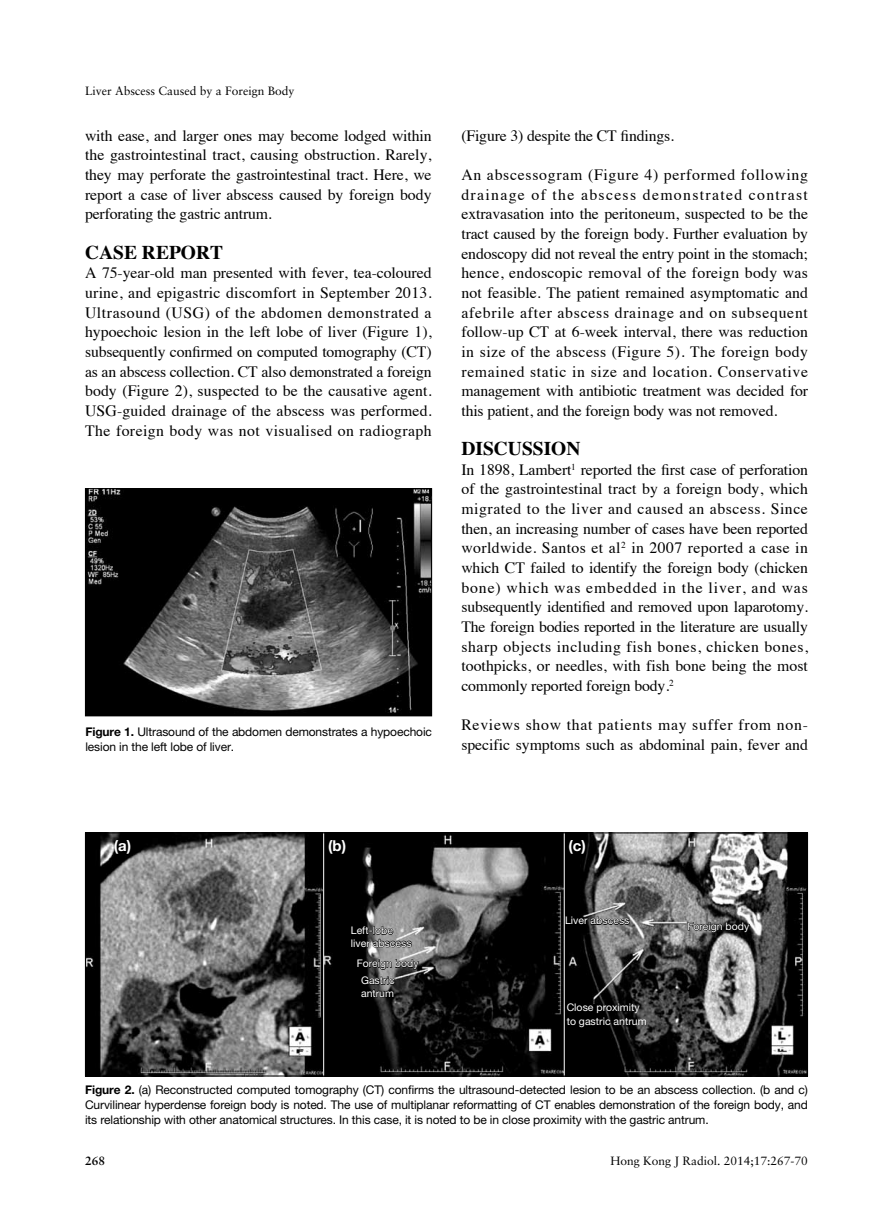
<style>
.page{position:relative;width:893px;height:1229px;background:#fff}
.page>*{position:absolute;margin:0;border:0;box-sizing:border-box;transform-origin:0 0}
.t1{font:700 19.5px "Times";color:#000}
.t2{font:15.75px/19.6px "Times";color:#000;text-align:justify}
.t3{font:700 15px "Helvetica Neue";color:#fff}
.t4{font:12px/15px "Helvetica Neue";letter-spacing:-.01em;color:#000}
.t5{font:12px "Sabon";color:#000}
.t6{font:700 12px "Sabon";color:#000}
.t7{font:10.5px/12.6px "Helvetica Neue";color:#fff}
.s1{font-weight:700}
</style>
<div class="page">
<img style="left:87px;top:490px;width:343px;height:224px">
<div style="left:85px;top:488px;width:347px;height:228px;border:1px solid #000"></div>
<img style="left:87px;top:834px;width:719px;height:240px">
<hr style="left:323px;top:833px;width:1px;height:243px;background:#fff">
<hr style="left:564px;top:833px;width:1px;height:243px;background:#fff">
<div style="left:85px;top:832px;width:723px;height:244px;border:1px solid #000"></div>
<svg style="left:565px;top:916px;width:65px;height:12px"></svg>
<svg style="left:351px;top:926px;width:61px;height:24px"></svg>
<svg style="left:687px;top:922px;width:63px;height:11px"></svg>
<svg style="left:357px;top:959px;width:62px;height:39px"></svg>
<p class="t5" style="left:85px;top:84px;width:211px">Liver Abscess Caused by a Foreign Body</p>
<p class="t2" style="left:85px;top:124px;width:348px">with ease, and larger ones may become lodged within the gastrointestinal tract, causing obstruction. Rarely, they may perforate the gastrointestinal tract. Here, we report a case of liver abscess caused by foreign body perforating the gastric antrum.</p>
<p class="t1" style="left:85px;top:233px;width:140px">CASE REPORT</p>
<p class="t2" style="left:85px;top:262px;width:348px">A 75-year-old man presented with fever, tea-coloured urine, and epigastric discomfort in September 2013.<br>Ultrasound (USG) of the abdomen demonstrated a hypoechoic lesion in the left lobe of liver (Figure 1), subsequently confirmed on computed tomography (CT) as an abscess collection. CT also demonstrated a foreign body (Figure 2), suspected to be the causative agent.<br>USG-guided drainage of the abscess was performed.<br>The foreign body was not visualised on radiograph</p>
<p class="t4" style="left:85px;top:724px;width:348px"><span class="s1">Figure 1.</span> Ultrasound of the abdomen demonstrates a hypoechoic lesion in the left lobe of liver.</p>
<p class="t2" style="left:461px;top:124px;width:214px">(Figure 3) despite the CT findings.</p>
<p class="t2" style="left:461px;top:164px;width:348px">An abscessogram (Figure 4) performed following drainage of the abscess demonstrated contrast extravasation into the peritoneum, suspected to be the tract caused by the foreign body. Further evaluation by endoscopy did not reveal the entry point in the stomach; hence, endoscopic removal of the foreign body was not feasible. The patient remained asymptomatic and afebrile after abscess drainage and on subsequent follow-up CT at 6-week interval, there was reduction in size of the abscess (Figure 5). The foreign body remained static in size and location. Conservative management with antibiotic treatment was decided for this patient, and the foreign body was not removed.</p>
<p class="t1" style="left:461px;top:430px;width:121px">DISCUSSION</p>
<p class="t2" style="left:461px;top:458px;width:348px">In 1898, Lambert<sup>1</sup> reported the first case of perforation of the gastrointestinal tract by a foreign body, which migrated to the liver and caused an abscess. Since then, an increasing number of cases have been reported worldwide. Santos et al<sup>2</sup> in 2007 reported a case in which CT failed to identify the foreign body (chicken bone) which was embedded in the liver, and was subsequently identified and removed upon laparotomy.<br>The foreign bodies reported in the literature are usually sharp objects including fish bones, chicken bones, toothpicks, or needles, with fish bone being the most commonly reported foreign body.<sup>2</sup></p>
<p class="t2" style="left:461px;top:714px;width:348px">Reviews show that patients may suffer from non&shy;specific symptoms such as abdominal pain, fever and</p>
<p class="t3" style="left:114px;top:837px;width:19px">(a)</p>
<p class="t3" style="left:328px;top:837px;width:20px">(b)</p>
<p class="t3" style="left:568px;top:837px;width:19px">(c)</p>
<p class="t7" style="left:565px;top:914px;width:66px">Liver abscess</p>
<p class="t7" style="left:351px;top:924px;width:62px">Left-lobe liver abscess</p>
<p class="t7" style="left:687px;top:920px;width:63px">Foreign body</p>
<p class="t7" style="left:361px;top:955px;width:59px;line-height:17px;text-indent:-4px">Foreign body<br>Gastric</p>
<p class="t7" style="left:361px;top:986px;width:35px">antrum</p>
<p class="t7" style="left:567px;top:1001px;width:81px;line-height:13.5px">Close proximity to gastric antrum</p>
<p class="t4" style="left:85px;top:1082px;width:724px;text-align:justify"><span class="s1">Figure 2.</span> (a) Reconstructed computed tomography (CT) confirms the ultrasound-detected lesion to be an abscess collection. (b and c)<br>Curvilinear hyperdense foreign body is noted. The use of multiplanar reformatting of CT enables demonstration of the foreign body, and its relationship with other anatomical structures. In this case, it is noted to be in close proximity with the gastric antrum.</p>
<p class="t6" style="left:85px;top:1153px;width:22px">268</p>
<p class="t5" style="left:610px;top:1153px;width:199px">Hong Kong J Radiol. 2014;17:267-70</p>
</div>
